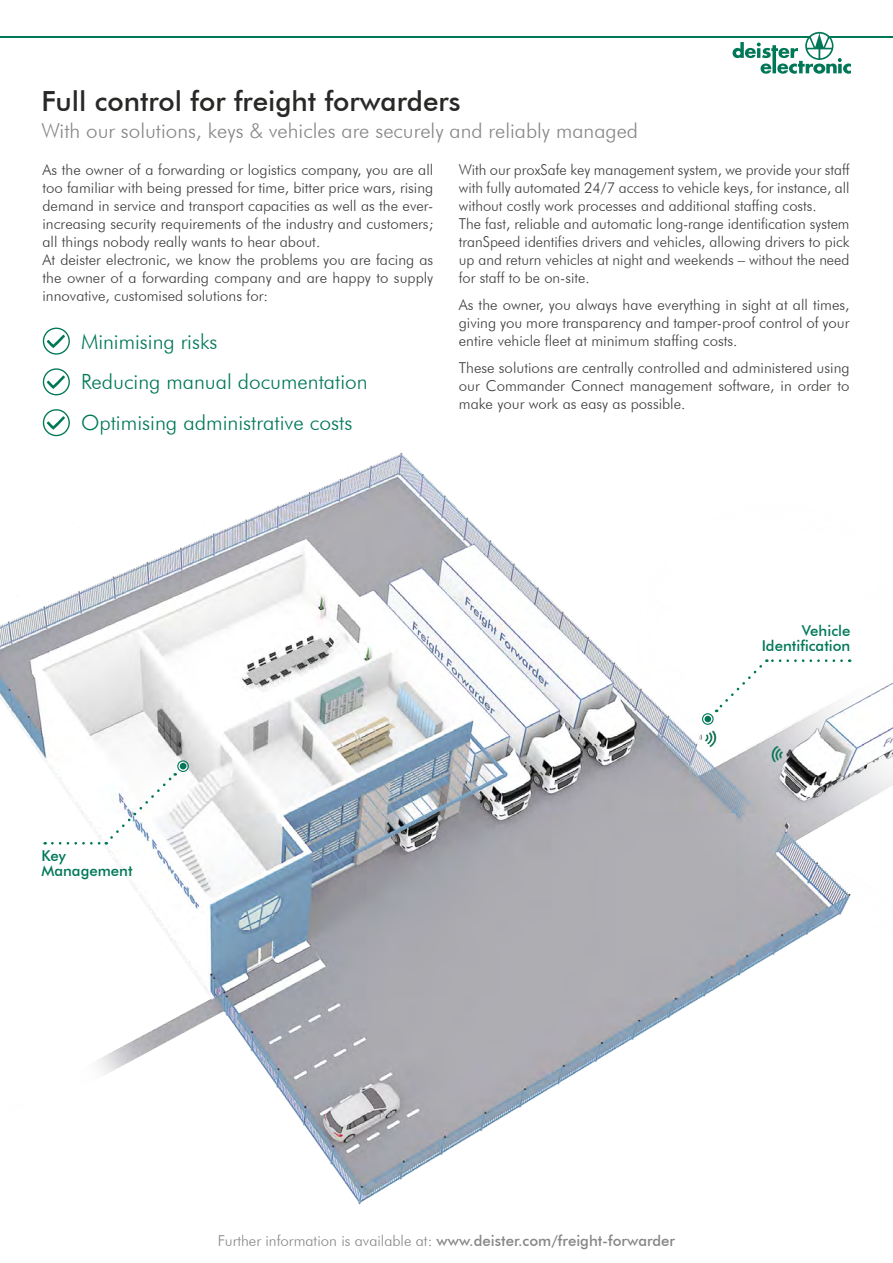
<style>
.page{position:relative;width:893px;height:1263px;background:#fff}
.page>*{position:absolute;margin:0;border:0;box-sizing:border-box;transform-origin:0 0}
.t1{font:500 27.75px "Futura BT";color:#282827}
.t2{font:300 21px "Futura BT";color:#007858}
.t3{font:300 20.7px "Futura BT";color:#878787}
.t4{font:300 15px/18px "Futura BT";color:#3c3c3b}
.t5{font:500 15px "Futura BT";color:#878787}
.t6{font:500 15px/15px "Futura BT";color:#007858;text-align:right}
.s1{font-weight:300}
</style>
<div class="page">
<img style="left:0;top:452px;width:893px;height:753px">
<div style="left:43px;top:328px;width:27px;height:27px;border:1px solid #007858;border-radius:50%"></div>
<svg style="left:46px;top:334px;width:19px;height:14px"></svg>
<div style="left:43px;top:409px;width:27px;height:27px;border:1px solid #007858;border-radius:50%"></div>
<svg style="left:46px;top:416px;width:19px;height:14px"></svg>
<div style="left:43px;top:368px;width:27px;height:27px;border:1px solid #007858;border-radius:50%"></div>
<svg style="left:46px;top:375px;width:19px;height:14px"></svg>
<div style="left:177px;top:760px;width:12px;height:12px;border:1px solid #007858;border-radius:50%"></div>
<svg style="left:52px;top:763px;width:134px;height:81px"></svg>
<div style="left:704px;top:716px;width:7px;height:6px;background:#007858;border-radius:50%"></div>
<div style="left:702px;top:713px;width:12px;height:12px;border:1px solid #007858;border-radius:50%"></div>
<svg style="left:715px;top:659px;width:127px;height:53px"></svg>
<hr style="left:0;top:36px;width:810px;height:2px;background:#007858">
<svg style="left:732px;top:32px;width:118px;height:42px"></svg>
<hr style="left:830px;top:36px;width:63px;height:2px;background:#007858">
<h1 class="t1" style="left:41px;top:85px;width:421px">Full control for freight forwarders</h1>
<h3 class="t3" style="left:41px;top:118px;width:598px">With our solutions, keys &amp; vehicles are securely and reliably managed</h3>
<p class="t4" style="left:43px;top:160px;width:392px">As the owner of a forwarding or logistics company, you are all too familiar with being pressed for time, bitter price wars, rising demand in service and transport capacities as well as the ever&shy;increasing security requirements of the industry and customers; all things nobody really wants to hear about.<br>At deister electronic, we know the problems you are facing as the owner of a forwarding company and are happy to supply innovative, customised solutions for:</p>
<p class="t4" style="left:459px;top:160px;width:392px">With our proxSafe key management system, we provide your staff with fully automated 24/7 access to vehicle keys, for instance, all without costly work processes and additional staffing costs.<br>The fast, reliable and automatic long-range identification system tranSpeed identifies drivers and vehicles, allowing drivers to pick up and return vehicles at night and weekends – without the need for staff to be on-site.</p>
<p class="t4" style="left:459px;top:295px;width:392px;text-align:justify">As the owner, you always have everything in sight at all times, giving you more transparency and tamper-proof control of your entire vehicle fleet at minimum staffing costs.</p>
<p class="t4" style="left:459px;top:358px;width:392px;text-align:justify">These solutions are centrally controlled and administered using our Commander Connect management software, in order to make your work as easy as possible.</p>
<h2 class="t2" style="left:81px;top:328px;width:138px">Minimising risks</h2>
<h2 class="t2" style="left:81px;top:369px;width:288px">Reducing manual documentation</h2>
<h2 class="t2" style="left:81px;top:410px;width:273px">Optimising administrative costs</h2>
<p class="t6" style="left:41px;top:848px;width:93px;text-align:left">Key<br>Management</p>
<p class="t6" style="left:762px;top:623px;width:90px">Vehicle<br>Identification</p>
<p class="t5" style="left:218px;top:1232px;width:459px"><span class="s1">Further information is available at:</span> www.deister.com/freight-forwarder</p>
</div>
